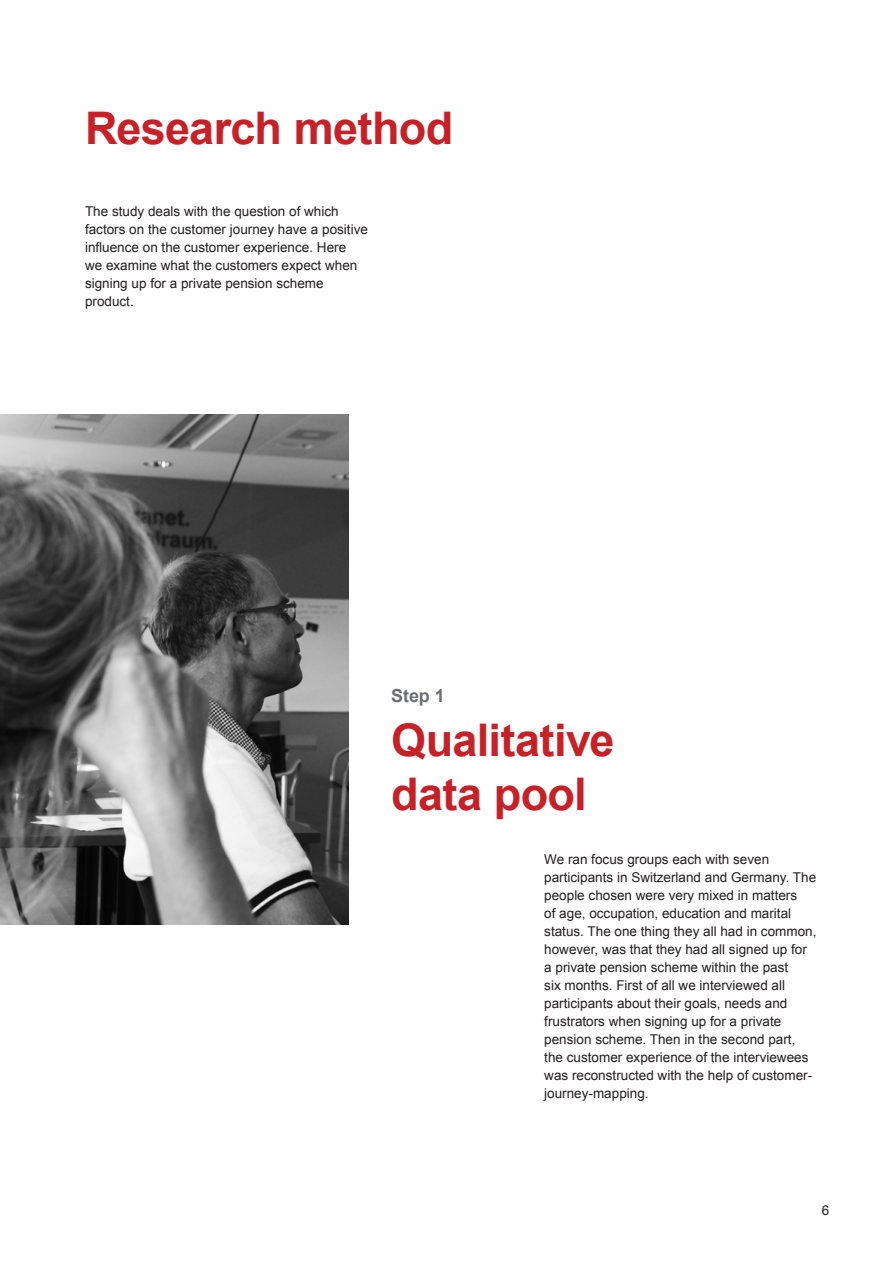
<style>
.page{position:relative;width:893px;height:1263px;background:#fff}
.page>*{position:absolute;margin:0;border:0;box-sizing:border-box;transform-origin:0 0}
.t1{font:700 45px/54px "Arial";letter-spacing:-.015em;color:#c72127}
.t2{font:700 18px "Arial";color:#6d6e71}
.t3{font:13.5px/18px "Arial";color:#231f20}
</style>
<div class="page">
<img style="left:0;top:414px;width:349px;height:510px">
<h1 class="t1" style="left:85px;top:103px;width:370px">Research method</h1>
<p class="t3" style="left:85px;top:202px;width:284px">The study deals with the question of which factors on the customer journey have a positive influence on the customer experience. Here<br>we examine what the customers expect when signing up for a private pension scheme product.</p>
<h2 class="t2" style="left:391px;top:684px;width:55px">Step 1</h2>
<h1 class="t1" style="left:391px;top:715px;width:225px">Qualitative data pool</h1>
<p class="t3" style="left:544px;top:850px;width:274px">We ran focus groups each with seven participants in Switzerland and Germany. The people chosen were very mixed in matters<br>of age, occupation, education and marital status. The one thing they all had in common, however, was that they had all signed up for a private pension scheme within the past<br>six months. First of all we interviewed all participants about their goals, needs and frustrators when signing up for a private pension scheme. Then in the second part, the customer experience of the interviewees was reconstructed with the help of customer&shy;journey-mapping.</p>
<p class="t3" style="left:822px;top:1201px;width:9px">6</p>
</div>
